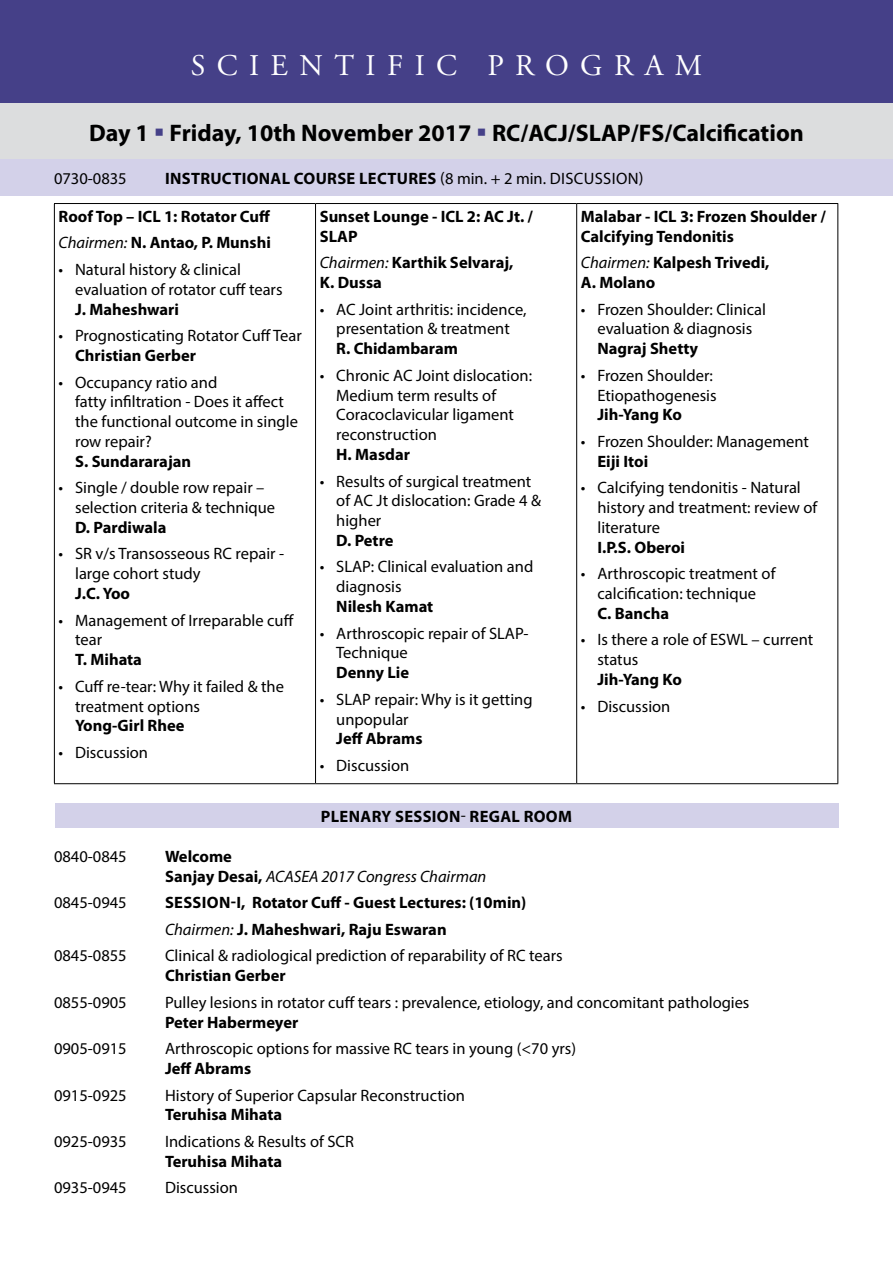
<style>
.page{position:relative;width:893px;height:1263px;background:#fff}
.page>*{position:absolute;margin:0;border:0;box-sizing:border-box;transform-origin:0 0}
.t1{font:30px "Adobe Garamond Pro";letter-spacing:.38em;color:#fff}
.t2{font:700 24px "Myriad Pro";color:#000}
.t3{font:16.5px/19.8px "Myriad Pro";color:#000}
.t4{font:700 16.5px/19.8px "Myriad Pro";color:#000}
.t5{font:italic 16.5px/19.8px "Myriad Pro";color:#000}
.t6{font:16.5px "Myriad Pro";letter-spacing:.02em;color:#000}
.t7{font:700 16.5px "Myriad Pro";letter-spacing:.02em;color:#000}
.s1{color:#454088}
.s2{font-weight:700}
.s3{font-weight:400;font-style:italic}
.s4{font-weight:400}
.s5{font-weight:700;font-style:normal}
</style>
<div class="page">
<div style="left:0;top:0;width:893px;height:103px;background:#454088"></div>
<div style="left:0;top:103px;width:893px;height:56px;background:#dcddde"></div>
<div style="left:0;top:159px;width:893px;height:37px;background:#d3d1e9"></div>
<hr style="left:54px;top:203px;width:262px;height:1px;background:#000">
<hr style="left:54px;top:204px;width:1px;height:579px;background:#000">
<hr style="left:316px;top:203px;width:261px;height:1px;background:#000">
<hr style="left:315px;top:204px;width:1px;height:579px;background:#000">
<hr style="left:577px;top:203px;width:261px;height:1px;background:#000">
<hr style="left:576px;top:204px;width:1px;height:579px;background:#000">
<hr style="left:837px;top:204px;width:1px;height:579px;background:#000">
<hr style="left:54px;top:783px;width:262px;height:1px;background:#000">
<hr style="left:316px;top:783px;width:261px;height:1px;background:#000">
<hr style="left:577px;top:783px;width:261px;height:1px;background:#000">
<div style="left:55px;top:804px;width:783px;height:24px;background:#d3d1e9"></div>
<h1 class="t1" style="left:191px;top:48px;width:513px">SCIENTIFIC PROGRAM</h1>
<h2 class="t2" style="left:89px;top:117px;width:716px">Day 1 <span class="s1">▪</span> Friday, 10th November 2017 <span class="s1">▪</span> RC/ACJ/SLAP/FS/Calcification</h2>
<p class="t3" style="left:54px;top:168px;width:74px">0730-0835</p>
<p class="t7" style="left:165px;top:167px;width:105px">Instructional</p>
<p class="t6" style="left:294px;top:168px;width:351px"><span class="s2">Course Lectures</span> (8 min. + 2 min. discussion)</p>
<p class="t4" style="left:59px;top:203px;width:214px;line-height:26.5px">Roof Top – ICL 1: Rotator Cuff<br><span class="s3">Chairmen:</span> N. Antao, P. Munshi</p>
<p class="t3" style="left:75px;top:259px;width:209px;text-indent:-16px">• Natural history &amp; clinical evaluation of rotator cuff tears</p>
<p class="t4" style="left:75px;top:299px;width:105px">J. Maheshwari</p>
<p class="t3" style="left:59px;top:325px;width:245px">• Prognosticating Rotator Cuff Tear</p>
<p class="t4" style="left:75px;top:345px;width:122px">Christian Gerber</p>
<p class="t3" style="left:75px;top:372px;width:224px;text-indent:-16px">• Occupancy ratio and<br>fatty infiltration - Does it affect the functional outcome in single row repair?</p>
<p class="t4" style="left:75px;top:451px;width:118px">S. Sundararajan</p>
<p class="t3" style="left:75px;top:478px;width:202px;text-indent:-16px">• Single / double row repair – selection criteria &amp; technique</p>
<p class="t4" style="left:75px;top:517px;width:93px">D. Pardiwala</p>
<p class="t3" style="left:75px;top:544px;width:211px;text-indent:-16px">• SR v/s Transosseous RC repair - large cohort study</p>
<p class="t4" style="left:75px;top:583px;width:56px">J.C. Yoo</p>
<p class="t3" style="left:75px;top:610px;width:220px;text-indent:-16px">• Management of I rreparable cuff tear</p>
<p class="t4" style="left:75px;top:649px;width:68px">T. Mihata</p>
<p class="t3" style="left:75px;top:676px;width:210px;text-indent:-16px">• Cuff re-tear: Why it failed &amp; the treatment options</p>
<p class="t4" style="left:75px;top:715px;width:111px">Yong-Girl Rhee</p>
<p class="t3" style="left:59px;top:742px;width:91px">• Discussion</p>
<p class="t4" style="left:581px;top:206px;width:246px">Malabar - ICL 3: Frozen Shoulder /<br>Calcifying Tendonitis</p>
<p class="t4" style="left:581px;top:252px;width:190px"><span class="s3">Chairmen:</span> Kalpesh Trivedi,<br>A. Molano</p>
<p class="t3" style="left:581px;top:299px;width:187px;text-align:center">• Frozen Shoulder: Clinical evaluation &amp; diagnosis</p>
<p class="t4" style="left:597px;top:338px;width:102px">Nagraj Shetty</p>
<p class="t3" style="left:581px;top:365px;width:137px;text-align:right">• Frozen Shoulder:<br>Etiopathogenesis</p>
<p class="t4" style="left:597px;top:404px;width:86px">Jih-Yang Ko</p>
<p class="t3" style="left:581px;top:431px;width:230px">• Frozen Shoulder: Management</p>
<p class="t4" style="left:597px;top:451px;width:52px">Eiji Itoi</p>
<p class="t3" style="left:597px;top:477px;width:221px;text-indent:-16px">• Calcifying tendonitis - Natural history and treatment: review of literature</p>
<p class="t4" style="left:597px;top:537px;width:89px">I.P.S. Oberoi</p>
<p class="t3" style="left:581px;top:563px;width:196px;text-align:center">• Arthroscopic treatment of calcification: technique</p>
<p class="t4" style="left:597px;top:603px;width:73px">C. Bancha</p>
<p class="t3" style="left:597px;top:630px;width:217px;text-indent:-16px">• Is there a role of ESWL – current status</p>
<p class="t4" style="left:597px;top:669px;width:86px">Jih-Yang Ko</p>
<p class="t3" style="left:581px;top:696px;width:91px">• Discussion</p>
<p class="t4" style="left:320px;top:206px;width:215px">Sunset Lounge - ICL 2: AC Jt. /<br>SLAP</p>
<p class="t4" style="left:320px;top:252px;width:195px"><span class="s3">Chairmen:</span> Karthik Selvaraj,<br>K. Dussa</p>
<p class="t3" style="left:320px;top:299px;width:208px;text-align:center">• AC Joint arthritis: incidence, presentation &amp; treatment</p>
<p class="t4" style="left:336px;top:338px;width:123px">R. Chidambaram</p>
<p class="t3" style="left:336px;top:365px;width:197px;text-indent:-16px">• Chronic AC Joint dislocation:<br>Medium term results of<br>Coracoclavicular ligament reconstruction</p>
<p class="t4" style="left:336px;top:444px;width:75px">H. Masdar</p>
<p class="t3" style="left:336px;top:471px;width:206px;text-indent:-16px">• Results of surgical treatment of AC Jt dislocation: Grade 4 &amp; higher</p>
<p class="t4" style="left:336px;top:530px;width:59px">D. Petre</p>
<p class="t3" style="left:336px;top:557px;width:199px;text-indent:-16px">• SLAP: Clinical evaluation and diagnosis</p>
<p class="t4" style="left:336px;top:596px;width:99px">Nilesh Kamat</p>
<p class="t3" style="left:336px;top:623px;width:194px;text-indent:-16px">• Arthroscopic repair of SLAP-<br>Technique</p>
<p class="t4" style="left:336px;top:662px;width:74px">Denny Lie</p>
<p class="t3" style="left:336px;top:689px;width:198px;text-indent:-16px">• SLAP repair: Why is it getting unpopular</p>
<p class="t4" style="left:336px;top:728px;width:88px">Jeff Abrams</p>
<p class="t3" style="left:320px;top:755px;width:91px">• Discussion</p>
<p class="t4" style="left:321px;top:806px;width:40px">Plenary</p>
<p class="t4" style="left:395px;top:806px;width:105px">Session<span class="s4">-</span> Regal</p>
<p class="t4" style="left:524px;top:806px;width:48px">Room</p>
<p class="t3" style="left:54px;top:846px;width:74px">0840-0845</p>
<p class="t5" style="left:165px;top:846px;width:323px"><span class="s5">Welcome<br>Sanjay Desai,</span> ACASEA 2017 Congress Chairman</p>
<p class="t3" style="left:54px;top:893px;width:74px">0845-0945</p>
<p class="t4" style="left:165px;top:889px;width:363px;line-height:26.5px">Sessi on-I, Rotator Cuff - Guest Lectures: (10min)<br><span class="s3">Chairmen:</span> J. Maheshwari, Raju Eswaran</p>
<p class="t3" style="left:54px;top:946px;width:98px">0845-0855 C</p>
<p class="t3" style="left:175px;top:946px;width:390px">linical &amp; radiological prediction of reparability of RC tears</p>
<p class="t4" style="left:165px;top:965px;width:122px">Christian Gerber</p>
<p class="t3" style="left:54px;top:992px;width:74px">0855-0905</p>
<p class="t3" style="left:165px;top:992px;width:586px">Pulley lesions in rotator cuff tears : prevalence, etiology, and concomitant pathologies</p>
<p class="t4" style="left:165px;top:1012px;width:135px">Peter Habermeyer</p>
<p class="t3" style="left:54px;top:1038px;width:74px">0905-0915</p>
<p class="t3" style="left:165px;top:1038px;width:413px">Arthroscopic options for massive RC tears in young (&lt;70 yrs)</p>
<p class="t4" style="left:165px;top:1058px;width:88px">Jeff Abrams</p>
<p class="t3" style="left:54px;top:1085px;width:74px">0915-0925</p>
<p class="t3" style="left:165px;top:1085px;width:301px">History of Superior Capsular Reconstruction</p>
<p class="t4" style="left:165px;top:1104px;width:119px">Teruhisa Mihata</p>
<p class="t3" style="left:54px;top:1131px;width:95px">0925-0935 I</p>
<p class="t3" style="left:169px;top:1131px;width:186px">ndications &amp; Results of SCR</p>
<p class="t4" style="left:165px;top:1151px;width:119px">Teruhisa Mihata</p>
<p class="t3" style="left:54px;top:1177px;width:99px">0935-0945 D</p>
<p class="t3" style="left:176px;top:1177px;width:64px">iscussion</p>
</div>
